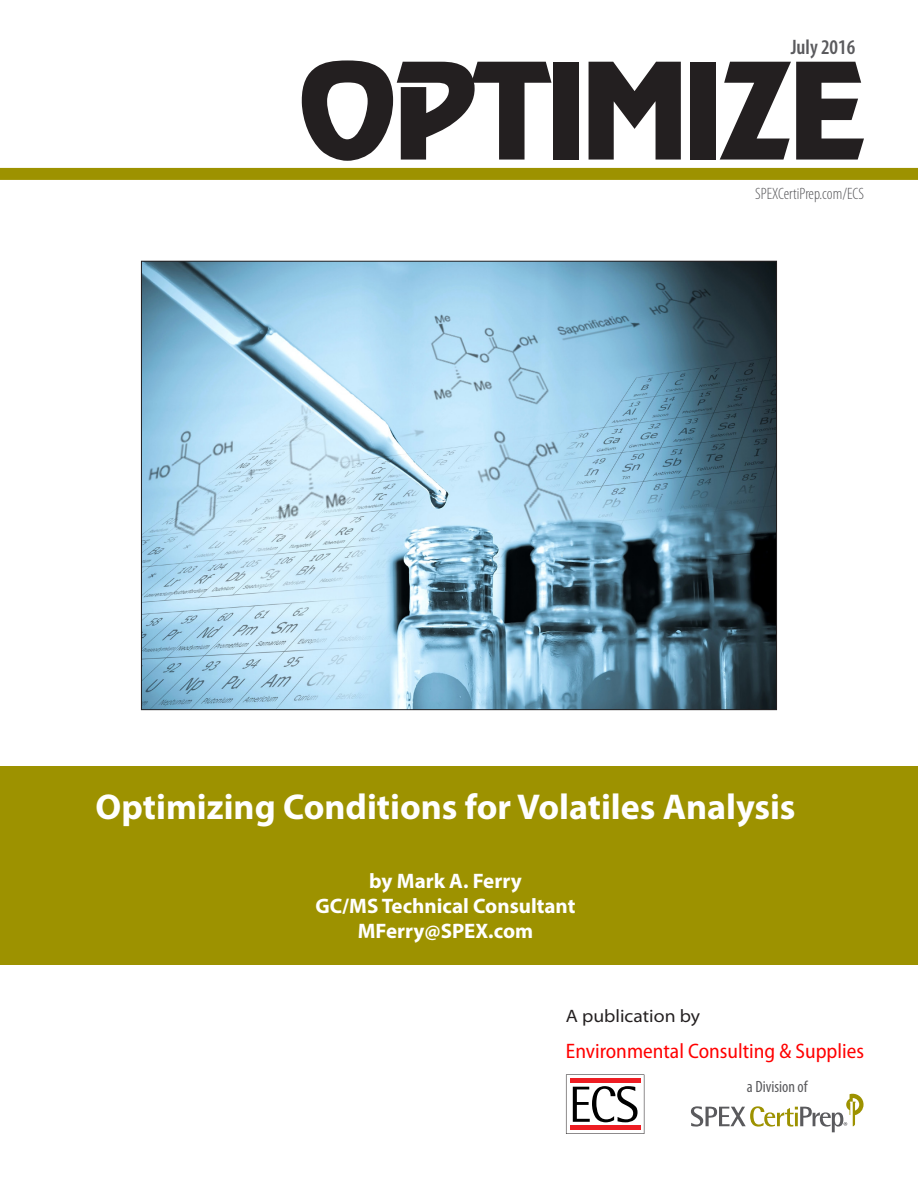
<style>
.page{position:relative;width:918px;height:1188px;background:#fff}
.page>*{position:absolute;margin:0;border:0;box-sizing:border-box;transform-origin:0 0}
.Heading_1{font:700 36px "Myriad Pro";color:#fff}
.Heading_1-2{font:700 21px "Myriad Pro";color:#fff}
.t1{font:semi-condensed 21px "Myriad Pro";color:#f00}
.t2{font:600 condensed 21px "Myriad Pro";color:#5a5a5d}
.t3{font:semi-expanded 18px "Myriad Pro";color:#231f20}
.t4{font:300 condensed 16.5px "Myriad Pro";color:#5a5a5d}
.t5{font:condensed 16.35px "Myriad Pro";color:#5a5a5d}
</style>
<div class="page">
<svg style="left:566px;top:1074px;width:78px;height:60px"></svg>
<div style="left:570px;top:1078px;width:70px;height:5px;background:#ee1d23"></div>
<div style="left:570px;top:1125px;width:70px;height:5px;background:#ee1d23"></div>
<svg style="left:302px;top:60px;width:250px;height:101px"></svg>
<div style="left:553px;top:62px;width:26px;height:98px;background:#231f20"></div>
<svg style="left:589px;top:62px;width:92px;height:98px"></svg>
<div style="left:691px;top:62px;width:25px;height:98px;background:#231f20"></div>
<svg style="left:720px;top:62px;width:144px;height:98px"></svg>
<div style="left:0;top:766px;width:918px;height:198px;background:#9d9200"></div>
<svg style="left:691px;top:1094px;width:173px;height:38px"></svg>
<div style="left:0;top:168px;width:918px;height:12px;background:#9d9200"></div>
<img style="left:143px;top:263px;width:632px;height:445px">
<p class="t2" style="left:791px;top:36px;width:66px">July 2016</p>
<p class="t4" style="left:755px;top:185px;width:110px">SPEXCertiPrep.com/ECS</p>
<p class="Heading_1" style="left:95px;top:784px;width:702px">Optimizing Conditions for Volatiles Analysis</p>
<p class="Heading_1-2" style="left:369px;top:867px;width:154px">by Mark A. Ferry</p>
<p class="Heading_1-2" style="left:315px;top:892px;width:262px">GC/MS Technical Consultant</p>
<p class="Heading_1-2" style="left:358px;top:917px;width:177px">MFerry@SPEX.com</p>
<p class="t3" style="left:566px;top:1006px;width:136px">A publication by</p>
<p class="t1" style="left:566px;top:1039px;width:300px">Environmental Consulting &amp; Supplies</p>
<p class="t5" style="left:747px;top:1077px;width:62px">a Division of</p>
</div>
